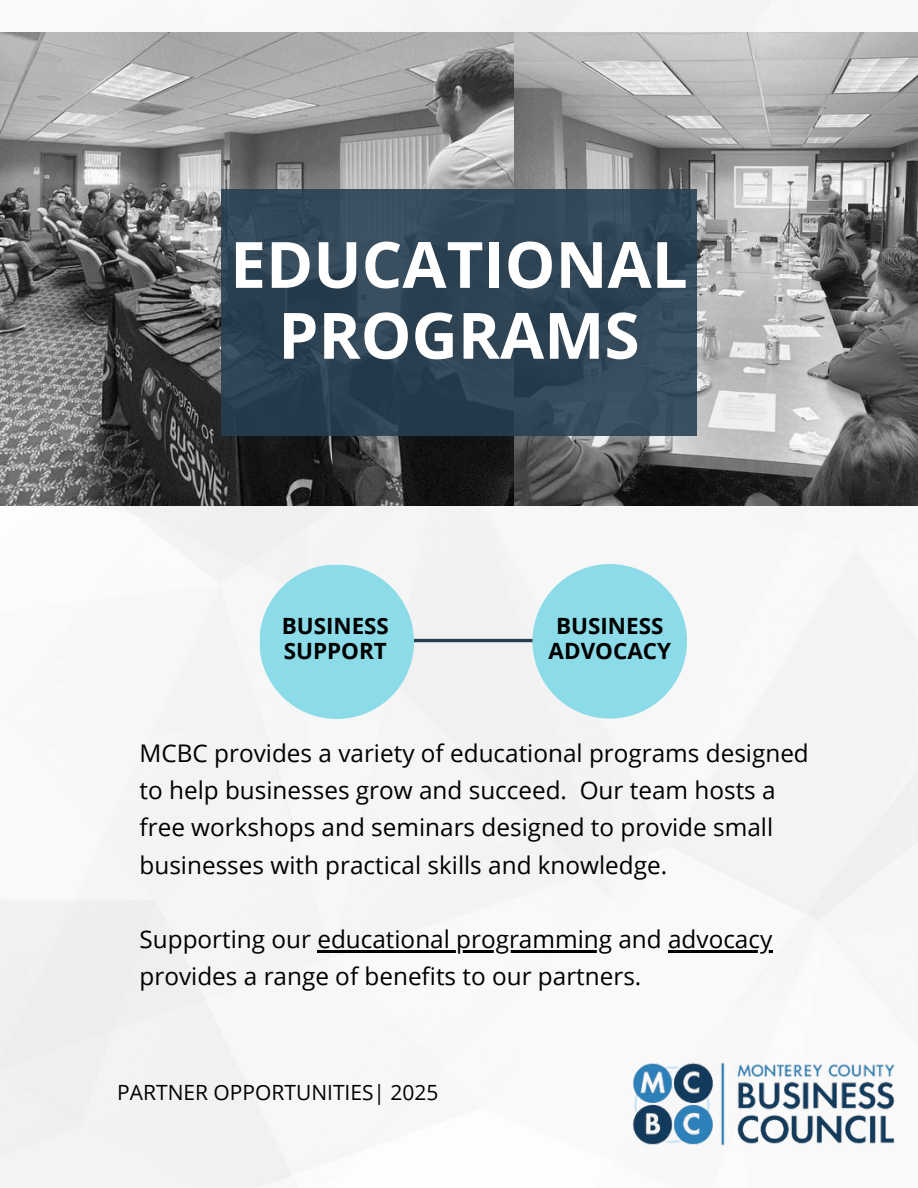
<style>
.page{position:relative;width:918px;height:1188px;background:#fff}
.page>*{position:absolute;margin:0;border:0;box-sizing:border-box;transform-origin:0 0}
.t1{font:700 63.9px/70.8px "Open Sans";color:#fff;text-align:center}
.t2{font:24.3px/37.2px "Open Sans";color:#000}
.t3{font:700 22.35px/24.8px "Open Sans";color:#000;text-align:center}
.t4{font:21px "Open Sans";color:#000}
</style>
<div class="page">
<img style="left:0;top:0;width:918px;height:1188px">
<img style="left:627px;top:1061px;width:272px;height:87px">
<svg style="left:259px;top:564px;width:156px;height:156px"></svg>
<hr style="left:414px;top:639px;width:155px;height:3px;background:#263e51">
<div style="left:532px;top:564px;width:155px;height:155px;background:#8bdbe8;border-radius:50%"></div>
<img style="left:0;top:33px;width:918px;height:472px">
<div style="left:221px;top:189px;width:476px;height:247px;background:linear-gradient(to right,#2b4051,#334859)"></div>
<hr style="left:317px;top:950px;width:295px;height:2px;background:#000">
<hr style="left:668px;top:950px;width:104px;height:2px;background:#000">
<h3 class="t1" style="left:230px;top:228px;width:459px">EDUCATIONAL<br>PROGRAMS</h3>
<p class="t3" style="left:282px;top:613px;width:109px;text-align:left">BUSINESS<br>SUPPORT</p>
<p class="t3" style="left:549px;top:613px;width:124px">BUSINESS<br>ADVOCACY</p>
<h1 class="t2" style="left:140px;top:734px;width:671px">MCBC provides a variety of educational programs designed to help businesses grow and succeed. Our team hosts a free workshops and seminars designed to provide small businesses with practical skills and knowledge.</h1>
<h2 class="t2" style="left:140px;top:920px;width:634px">Supporting our educational programming and advocacy</h2>
<p class="t2" style="left:140px;top:957px;width:503px">provides a range of benefits to our partners.</p>
<h3 class="t4" style="left:117px;top:1077px;width:323px">PARTNER OPPORTUNITIES| 2025</h3>
</div>
